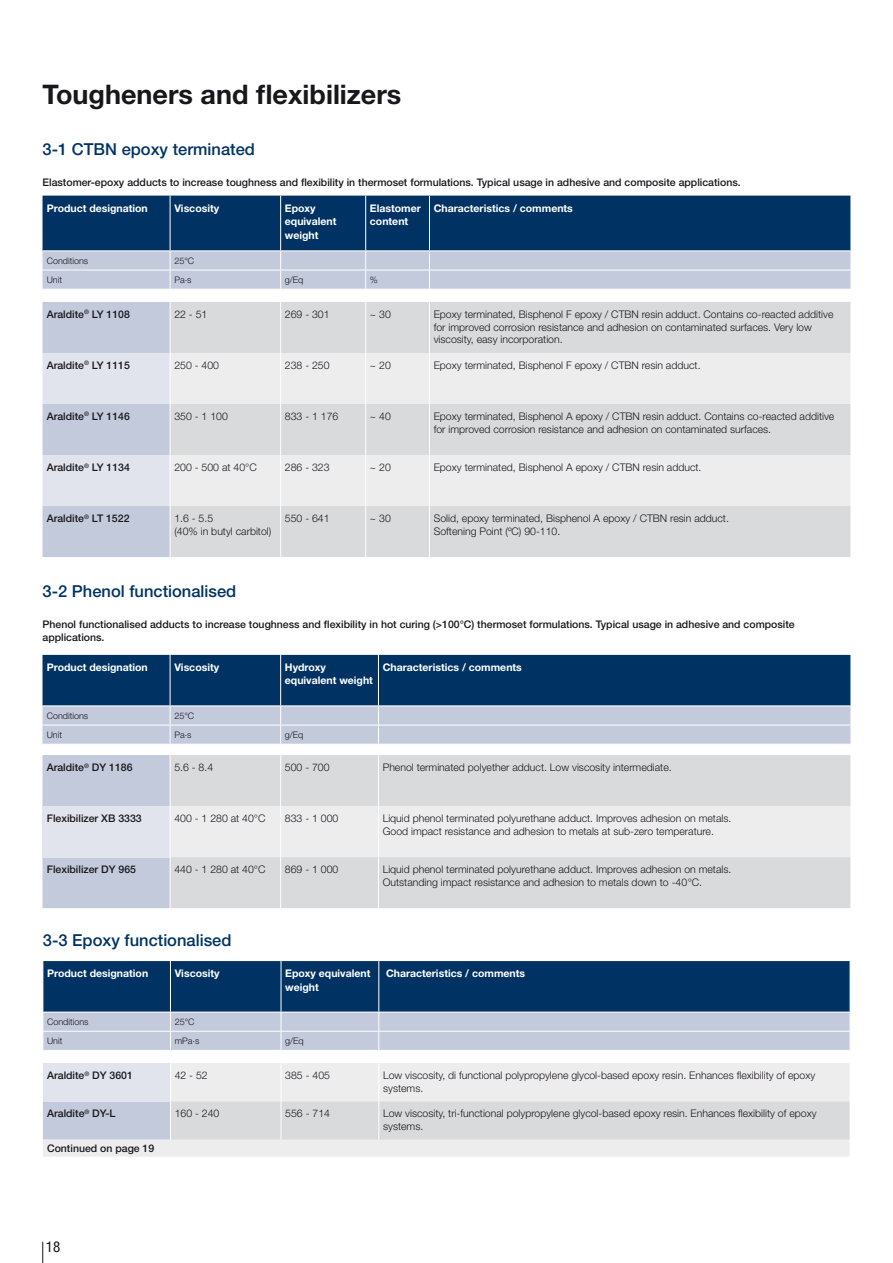
<style>
.page{position:relative;width:893px;height:1263px;background:#fff}
.page>*{position:absolute;margin:0;border:0;box-sizing:border-box;transform-origin:0 0}
.t1{font:700 27px "Helvetica Neue LT Std";color:#1a171c}
.t2{font:500 16.5px "Helvetica Neue LT Std";color:#003363}
.t3{font:condensed 15px "Helvetica Neue LT Std";color:#1a171c}
.t4{font:300 10.5px/12.6px "Helvetica Neue LT Std";color:#1a171c}
.t5{font:500 10.5px/12.6px "Helvetica Neue LT Std";color:#1a171c}
.t6{font:700 10.5px/13.5px "Helvetica Neue LT Std";color:#fff}
.t7{font:300 9px "Helvetica Neue LT Std";color:#1a171c}
</style>
<div class="page">
<div style="left:43px;top:302px;width:127px;height:255px;background:#c2cadc"></div>
<div style="left:171px;top:302px;width:679px;height:255px;background:#d9dadb"></div>
<svg style="left:43px;top:353px;width:127px;height:153px;background:#d6dbe7"></svg>
<svg style="left:171px;top:353px;width:679px;height:153px;background:#e6e6e7"></svg>
<svg style="left:43px;top:196px;width:807px;height:93px;background:#527396"></svg>
<hr style="left:280px;top:302px;width:1px;height:51px;background:#fff">
<hr style="left:365px;top:302px;width:1px;height:51px;background:#fff">
<hr style="left:429px;top:302px;width:1px;height:51px;background:#fff">
<hr style="left:280px;top:353px;width:1px;height:51px;background:#fff">
<hr style="left:365px;top:353px;width:1px;height:51px;background:#fff">
<hr style="left:429px;top:353px;width:1px;height:51px;background:#fff">
<hr style="left:280px;top:404px;width:1px;height:51px;background:#fff">
<hr style="left:365px;top:404px;width:1px;height:51px;background:#fff">
<hr style="left:429px;top:404px;width:1px;height:51px;background:#fff">
<hr style="left:280px;top:455px;width:1px;height:51px;background:#fff">
<hr style="left:365px;top:455px;width:1px;height:51px;background:#fff">
<hr style="left:429px;top:455px;width:1px;height:51px;background:#fff">
<hr style="left:280px;top:506px;width:1px;height:51px;background:#fff">
<hr style="left:365px;top:506px;width:1px;height:51px;background:#fff">
<hr style="left:429px;top:506px;width:1px;height:51px;background:#fff">
<hr style="left:43px;top:250px;width:127px;height:1px;background:#fff">
<hr style="left:170px;top:250px;width:111px;height:1px;background:#fff">
<hr style="left:281px;top:250px;width:85px;height:1px;background:#fff">
<hr style="left:366px;top:250px;width:63px;height:1px;background:#fff">
<hr style="left:429px;top:250px;width:421px;height:1px;background:#fff">
<svg style="left:43px;top:1063px;width:807px;height:94px;background:#e6e7eb"></svg>
<hr style="left:281px;top:1063px;width:1px;height:38px;background:#fff">
<hr style="left:378px;top:1063px;width:1px;height:38px;background:#fff">
<svg style="left:43px;top:961px;width:808px;height:89px;background:#567698"></svg>
<hr style="left:170px;top:1063px;width:1px;height:38px;background:#fff">
<svg style="left:170px;top:1101px;width:680px;height:56px;background:#dfe0e1"></svg>
<div style="left:43px;top:755px;width:127px;height:153px;background:#c2cadc"></div>
<div style="left:171px;top:755px;width:679px;height:153px;background:#d9dadb"></div>
<div style="left:43px;top:806px;width:127px;height:51px;background:#e1e4ed"></div>
<div style="left:171px;top:806px;width:679px;height:51px;background:#ededee"></div>
<hr style="left:280px;top:755px;width:1px;height:51px;background:#fff">
<hr style="left:378px;top:755px;width:1px;height:51px;background:#fff">
<hr style="left:280px;top:806px;width:1px;height:51px;background:#fff">
<hr style="left:378px;top:806px;width:1px;height:51px;background:#fff">
<hr style="left:280px;top:857px;width:1px;height:51px;background:#fff">
<hr style="left:378px;top:857px;width:1px;height:51px;background:#fff">
<svg style="left:43px;top:655px;width:807px;height:89px;background:#567698"></svg>
<svg style="left:42px;top:1242px;width:1px;height:21px"></svg>
<h1 class="t1" style="left:43px;top:78px;width:360px">Tougheners and flexibilizers</h1>
<h2 class="t2" style="left:43px;top:139px;width:214px">3-1 CTBN epoxy terminated</h2>
<p class="t5" style="left:43px;top:176px;width:700px">Elastomer-epoxy adducts to increase toughness and flexibility in thermoset formulations. Typical usage in adhesive and composite applications.</p>
<p class="t6" style="left:47px;top:201px;width:103px">Product designation</p>
<p class="t6" style="left:174px;top:201px;width:46px">Viscosity</p>
<p class="t6" style="left:285px;top:201px;width:53px">Epoxy equivalent weight</p>
<p class="t6" style="left:370px;top:201px;width:52px">Elastomer content</p>
<p class="t6" style="left:434px;top:201px;width:141px">Characteristics / comments</p>
<p class="t7" style="left:47px;top:255px;width:43px">Conditions</p>
<p class="t7" style="left:174px;top:255px;width:21px">25°C</p>
<p class="t7" style="left:47px;top:274px;width:17px">Unit</p>
<p class="t7" style="left:174px;top:274px;width:19px">Pa.s</p>
<p class="t7" style="left:285px;top:274px;width:20px">g/Eq</p>
<p class="t7" style="left:370px;top:274px;width:10px">%</p>
<p class="t5" style="left:47px;top:308px;width:85px">Araldite<sup>®</sup> LY 1108</p>
<p class="t4" style="left:174px;top:308px;width:35px">22 - 51</p>
<p class="t4" style="left:285px;top:308px;width:46px">269 - 301</p>
<p class="t4" style="left:370px;top:308px;width:22px">~ 30</p>
<p class="t4" style="left:434px;top:308px;width:401px">Epoxy terminated, Bisphenol F epoxy / CTBN resin adduct. Contains co-reacted additive for improved corrosion resistance and adhesion on contaminated surfaces. Very low viscosity, easy incorporation.</p>
<p class="t5" style="left:47px;top:359px;width:85px">Araldite<sup>®</sup> LY 1115</p>
<p class="t4" style="left:174px;top:359px;width:46px">250 - 400</p>
<p class="t4" style="left:285px;top:359px;width:46px">238 - 250</p>
<p class="t4" style="left:370px;top:359px;width:22px">~ 20</p>
<p class="t4" style="left:434px;top:359px;width:268px">Epoxy terminated, Bisphenol F epoxy / CTBN resin adduct.</p>
<p class="t5" style="left:47px;top:410px;width:85px">Araldite<sup>®</sup> LY 1146</p>
<p class="t4" style="left:174px;top:410px;width:55px">350 - 1 100</p>
<p class="t4" style="left:285px;top:410px;width:55px">833 - 1 176</p>
<p class="t4" style="left:370px;top:410px;width:22px">~ 40</p>
<p class="t4" style="left:434px;top:410px;width:402px">Epoxy terminated, Bisphenol A epoxy / CTBN resin adduct. Contains co-reacted additive for improved corrosion resistance and adhesion on contaminated surfaces.</p>
<p class="t5" style="left:47px;top:461px;width:85px">Araldite<sup>®</sup> LY 1134</p>
<p class="t4" style="left:174px;top:461px;width:84px">200 - 500 at 40°C</p>
<p class="t4" style="left:285px;top:461px;width:46px">286 - 323</p>
<p class="t4" style="left:370px;top:461px;width:22px">~ 20</p>
<p class="t4" style="left:434px;top:461px;width:269px">Epoxy terminated, Bisphenol A epoxy / CTBN resin adduct.</p>
<p class="t5" style="left:47px;top:512px;width:84px">Araldite<sup>®</sup> LT 1522</p>
<p class="t4" style="left:174px;top:512px;width:99px">1.6 - 5.5<br>(40% in butyl carbitol)</p>
<p class="t4" style="left:285px;top:512px;width:46px">550 - 641</p>
<p class="t4" style="left:370px;top:512px;width:22px">~ 30</p>
<p class="t4" style="left:434px;top:512px;width:297px">Solid, epoxy terminated, Bisphenol A epoxy / CTBN resin adduct.<br>Softening Point (ºC) 90-110.</p>
<h2 class="t2" style="left:43px;top:581px;width:195px">3-2 Phenol functionalised</h2>
<p class="t5" style="left:43px;top:618px;width:754px">Phenol functionalised adducts to increase toughness and flexibility in hot curing (&gt;100°C) thermoset formulations. Typical usage in adhesive and composite applications.</p>
<p class="t6" style="left:47px;top:660px;width:103px">Product designation</p>
<p class="t6" style="left:174px;top:660px;width:46px">Viscosity</p>
<p class="t6" style="left:285px;top:660px;width:90px">Hydroxy equivalent weight</p>
<p class="t6" style="left:383px;top:660px;width:141px">Characteristics / comments</p>
<p class="t7" style="left:47px;top:710px;width:43px">Conditions</p>
<p class="t7" style="left:174px;top:710px;width:21px">25°C</p>
<p class="t7" style="left:47px;top:729px;width:17px">Unit</p>
<p class="t7" style="left:174px;top:729px;width:19px">Pa.s</p>
<p class="t7" style="left:285px;top:729px;width:20px">g/Eq</p>
<p class="t5" style="left:47px;top:761px;width:87px">Araldite<sup>®</sup> DY 1186</p>
<p class="t4" style="left:174px;top:761px;width:40px">5.6 - 8.4</p>
<p class="t4" style="left:285px;top:761px;width:46px">500 - 700</p>
<p class="t4" style="left:383px;top:761px;width:291px">Phenol terminated polyether adduct. Low viscosity intermediate.</p>
<p class="t5" style="left:47px;top:812px;width:96px">Flexibilizer XB 3333</p>
<p class="t4" style="left:174px;top:812px;width:93px">400 - 1 280 at 40°C</p>
<p class="t4" style="left:285px;top:812px;width:55px">833 - 1 000</p>
<p class="t4" style="left:383px;top:812px;width:350px">Liquid phenol terminated polyurethane adduct. Improves adhesion on metals.<br>Good impact resistance and adhesion to metals at sub-zero temperature.</p>
<p class="t5" style="left:47px;top:863px;width:91px">Flexibilizer DY 965</p>
<p class="t4" style="left:174px;top:863px;width:93px">440 - 1 280 at 40°C</p>
<p class="t4" style="left:285px;top:863px;width:55px">869 - 1 000</p>
<p class="t4" style="left:383px;top:863px;width:350px">Liquid phenol terminated polyurethane adduct. Improves adhesion on metals.<br>Outstanding impact resistance and adhesion to metals down to -40°C.</p>
<h2 class="t2" style="left:43px;top:930px;width:190px">3-3 Epoxy functionalised</h2>
<p class="t6" style="left:47px;top:966px;width:103px">Product designation</p>
<p class="t6" style="left:175px;top:966px;width:46px">Viscosity</p>
<p class="t6" style="left:285px;top:966px;width:87px">Epoxy equivalent weight</p>
<p class="t6" style="left:386px;top:966px;width:141px">Characteristics / comments</p>
<p class="t7" style="left:47px;top:1016px;width:43px">Conditions</p>
<p class="t7" style="left:175px;top:1016px;width:21px">25°C</p>
<p class="t7" style="left:47px;top:1035px;width:17px">Unit</p>
<p class="t7" style="left:175px;top:1035px;width:26px">mPa.s</p>
<p class="t7" style="left:285px;top:1035px;width:20px">g/Eq</p>
<p class="t5" style="left:47px;top:1069px;width:87px">Araldite<sup>®</sup> DY 3601</p>
<p class="t4" style="left:175px;top:1069px;width:35px">42 - 52</p>
<p class="t4" style="left:285px;top:1069px;width:46px">385 - 405</p>
<p class="t4" style="left:383px;top:1069px;width:434px">Low viscosity, di functional polypropylene glycol-based epoxy resin. Enhances flexibility of epoxy systems.</p>
<p class="t5" style="left:47px;top:1107px;width:70px">Araldite<sup>®</sup> DY-L</p>
<p class="t4" style="left:175px;top:1107px;width:46px">160 - 240</p>
<p class="t4" style="left:285px;top:1107px;width:46px">556 - 714</p>
<p class="t4" style="left:383px;top:1107px;width:435px">Low viscosity, tri-functional polypropylene glycol-based epoxy resin. Enhances flexibility of epoxy systems.</p>
<p class="t5" style="left:47px;top:1142px;width:109px">Continued on page 19</p>
<h3 class="t3" style="left:46px;top:1238px;width:16px">18</h3>
</div>
